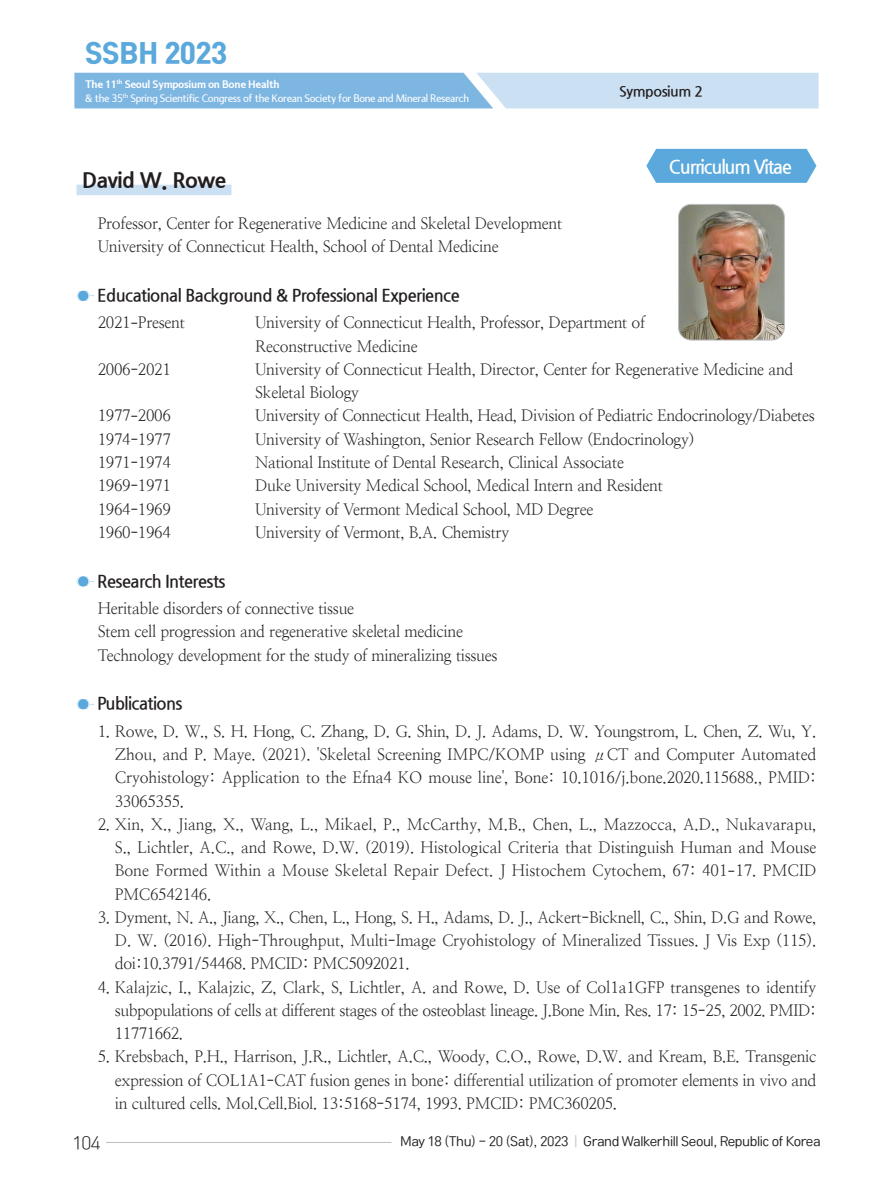
<style>
.page{position:relative;width:893px;height:1191px;background:#fff}
.page>*{position:absolute;margin:0;border:0;box-sizing:border-box;transform-origin:0 0}
.t1{font:27px "Rix Sin Head PBK";letter-spacing:-.02em;color:#5ba8dc}
.cv-이름2{font:800 21px "Nanum Gothic";letter-spacing:-.02em;color:#231f20}
.t2{font:700 18.9px "Nanum Gothic";letter-spacing:-.06em;color:#fff;scale:.95 1}
.cv-구분{font:700 17.4px "Nanum Gothic";letter-spacing:-.03em;color:#231f20;scale:.95 1}
.t3{font:17.25px "Rix Sin Head PL";color:#231f20}
.cv-논문{font:15.75px/23.2px "Nanum Myeongjo";letter-spacing:-.02em;color:#231f20;text-align:justify}
.cv-본문{font:15.75px/23.2px "Nanum Myeongjo";letter-spacing:-.02em;color:#231f20}
.t4{font:700 14.25px "Nanum Gothic";letter-spacing:-.03em;color:#231f20}
.t5{font:12.75px "Rix Sin Head PM";letter-spacing:-.03em;color:#231f20}
.t6{font:12px/14.4px "LT Internet";letter-spacing:-.03em;color:#fff}
.s1{font-weight:700}
.s2{font-family:"Ko Pub World Batang";font-weight:300}
.s3{color:#bcbdc0}
</style>
<div class="page">
<hr style="left:106px;top:1142px;width:285px;height:1px;background:#bcbdc0">
<svg style="left:74px;top:73px;width:745px;height:35px;background:#a2c9e9"></svg>
<div style="left:77px;top:185px;width:154px;height:10px;background:#cbe0f3"></div>
<svg style="left:77px;top:291px;width:17px;height:9px"></svg>
<div style="left:78px;top:291px;width:10px;height:10px;background:#5ba8dc;border-radius:50%"></div>
<svg style="left:77px;top:577px;width:17px;height:9px"></svg>
<div style="left:78px;top:576px;width:10px;height:10px;background:#5ba8dc;border-radius:50%"></div>
<svg style="left:77px;top:699px;width:17px;height:10px"></svg>
<div style="left:78px;top:699px;width:10px;height:10px;background:#5ba8dc;border-radius:50%"></div>
<svg style="left:646px;top:149px;width:170px;height:34px;background:#64adde"></svg>
<img style="left:678px;top:204px;width:106px;height:136px">
<div style="left:678px;top:204px;width:106px;height:136px;border:1px solid #bcbdc0;border-radius:13px"></div>
<h1 class="t1" style="left:85px;top:36px;width:144px">SSBH 2023</h1>
<p class="t6" style="left:85px;top:77px;width:386px"><span class="s1">The 11</span><sup>th</sup> <span class="s1">Seoul Symposium on Bone Health<br></span>&amp; the 35<sup>th</sup> Spring Scientific Congress of the Korean Society for Bone and Mineral Research</p>
<p class="t4" style="left:619px;top:84px;width:86px">Symposium 2</p>
<p class="t2" style="left:669px;top:158px;width:131px">Curriculum Vitae</p>
<p class="cv-이름2" style="left:82px;top:169px;width:146px">David W. Rowe</p>
<p class="cv-본문" style="left:98px;top:211px;width:466px">Professor, Center for Regenerative Medicine and Skeletal Development</p>
<p class="cv-본문" style="left:98px;top:235px;width:402px">University of Connecticut Health, School of Dental Medicine</p>
<p class="cv-구분" style="left:97px;top:287px;width:383px">Educational Background &amp; Professional Experience</p>
<p class="cv-본문" style="left:98px;top:311px;width:89px">2021<span class="s2">-</span>Present</p>
<p class="cv-본문" style="left:255px;top:311px;width:392px">University of Connecticut Health, Professor, Department of<br>Reconstructive Medicine</p>
<p class="cv-본문" style="left:98px;top:358px;width:75px">2006<span class="s2">-</span>2021</p>
<p class="cv-본문" style="left:255px;top:358px;width:540px">University of Connecticut Health, Director, Center for Regenerative Medicine and<br>Skeletal Biology</p>
<p class="cv-본문" style="left:98px;top:404px;width:75px">1977<span class="s2">-</span>2006</p>
<p class="cv-본문" style="left:255px;top:404px;width:561px">University of Connecticut Health, Head, Division of Pediatric Endocrinology/Diabetes</p>
<p class="cv-본문" style="left:98px;top:427px;width:75px">1974<span class="s2">-</span>1977</p>
<p class="cv-본문" style="left:255px;top:427px;width:441px">University of Washington, Senior Research Fellow (Endocrinology)</p>
<p class="cv-본문" style="left:98px;top:451px;width:75px">1971<span class="s2">-</span>1974</p>
<p class="cv-본문" style="left:255px;top:451px;width:370px">National Institute of Dental Research, Clinical Associate</p>
<p class="cv-본문" style="left:98px;top:474px;width:75px">1969<span class="s2">-</span>1971</p>
<p class="cv-본문" style="left:255px;top:474px;width:409px">Duke University Medical School, Medical Intern and Resident</p>
<p class="cv-본문" style="left:98px;top:497px;width:75px">1964<span class="s2">-</span>1969</p>
<p class="cv-본문" style="left:255px;top:497px;width:340px">University of Vermont Medical School, MD Degree</p>
<p class="cv-본문" style="left:98px;top:520px;width:75px">1960<span class="s2">-</span>1964</p>
<p class="cv-본문" style="left:255px;top:520px;width:256px">University of Vermont, B.A. Chemistry</p>
<p class="cv-구분" style="left:97px;top:572px;width:137px">Research Interests</p>
<p class="cv-본문" style="left:98px;top:597px;width:258px">Heritable disorders of connective tissue</p>
<p class="cv-본문" style="left:98px;top:620px;width:367px">Stem cell progression and regenerative skeletal medicine</p>
<p class="cv-본문" style="left:98px;top:643px;width:401px">Technology development for the study of mineralizing tissues</p>
<p class="cv-구분" style="left:97px;top:695px;width:91px">Publications</p>
<p class="cv-논문" style="left:115px;top:719px;width:703px;text-indent:-17px">1. Rowe, D. W., S. H. Hong, C. Zhang, D. G. Shin, D. J. Adams, D. W. Youngstrom, L. Chen, Z. Wu, Y.<br>Zhou, and P. Maye. (2021). 'Skeletal Screening IMPC/KOMP using µCT and Computer Automated Cryohistology: Application to the Efna4 KO mouse line', Bone: 10.1016/j.bone.2020.115688., PMID:<br>33065355.</p>
<p class="cv-논문" style="left:115px;top:812px;width:703px;text-indent:-17px">2. Xin, X., Jiang, X., Wang, L., Mikael, P., McCarthy, M.B., Chen, L., Mazzocca, A.D., Nukavarapu, S., Lichtler, A.C., and Rowe, D.W. (2019). Histological Criteria that Distinguish Human and Mouse Bone Formed Within a Mouse Skeletal Repair Defect. J Histochem Cytochem, 67: 401<span class="s2">-</span>17. PMCID PMC6542146.</p>
<p class="cv-논문" style="left:115px;top:905px;width:703px;text-indent:-17px">3. Dyment, N. A., Jiang, X., Chen, L., Hong, S. H., Adams, D. J., Ackert<span class="s2">-</span>Bicknell, C., Shin, D.G and Rowe, D. W. (2016). High<span class="s2">-</span>Throughput, Multi<span class="s2">-</span>Image Cryohistology of Mineralized Tissues. J Vis Exp (115). doi:10.3791/54468. PMCID: PMC5092021.</p>
<p class="cv-논문" style="left:115px;top:975px;width:703px;text-indent:-17px">4. Kalajzic, I., Kalajzic, Z, Clark, S, Lichtler, A. and Rowe, D. Use of Col1a1GFP transgenes to identify subpopulations of cells at different stages of the osteoblast lineage. J.Bone Min. Res. 17: 15<span class="s2">-</span>25, 2002. PMID:<br>11771662.</p>
<p class="cv-논문" style="left:115px;top:1045px;width:703px;text-indent:-17px">5. Krebsbach, P.H., Harrison, J.R., Lichtler, A.C., Woody, C.O., Rowe, D.W. and Kream, B.E. Transgenic expression of COL1A1<span class="s2">-</span>CAT fusion genes in bone: differential utilization of promoter elements in vivo and in cultured cells. Mol.Cell.Biol. 13:5168<span class="s2">-</span>5174, 1993. PMCID: PMC360205.</p>
<p class="t3" style="left:72px;top:1132px;width:30px">104</p>
<p class="t5" style="left:400px;top:1133px;width:422px">May 18 (Thu) - 20 (Sat), 2023 <span class="s3">|</span> Grand Walkerhill Seoul, Republic of Korea</p>
</div>
